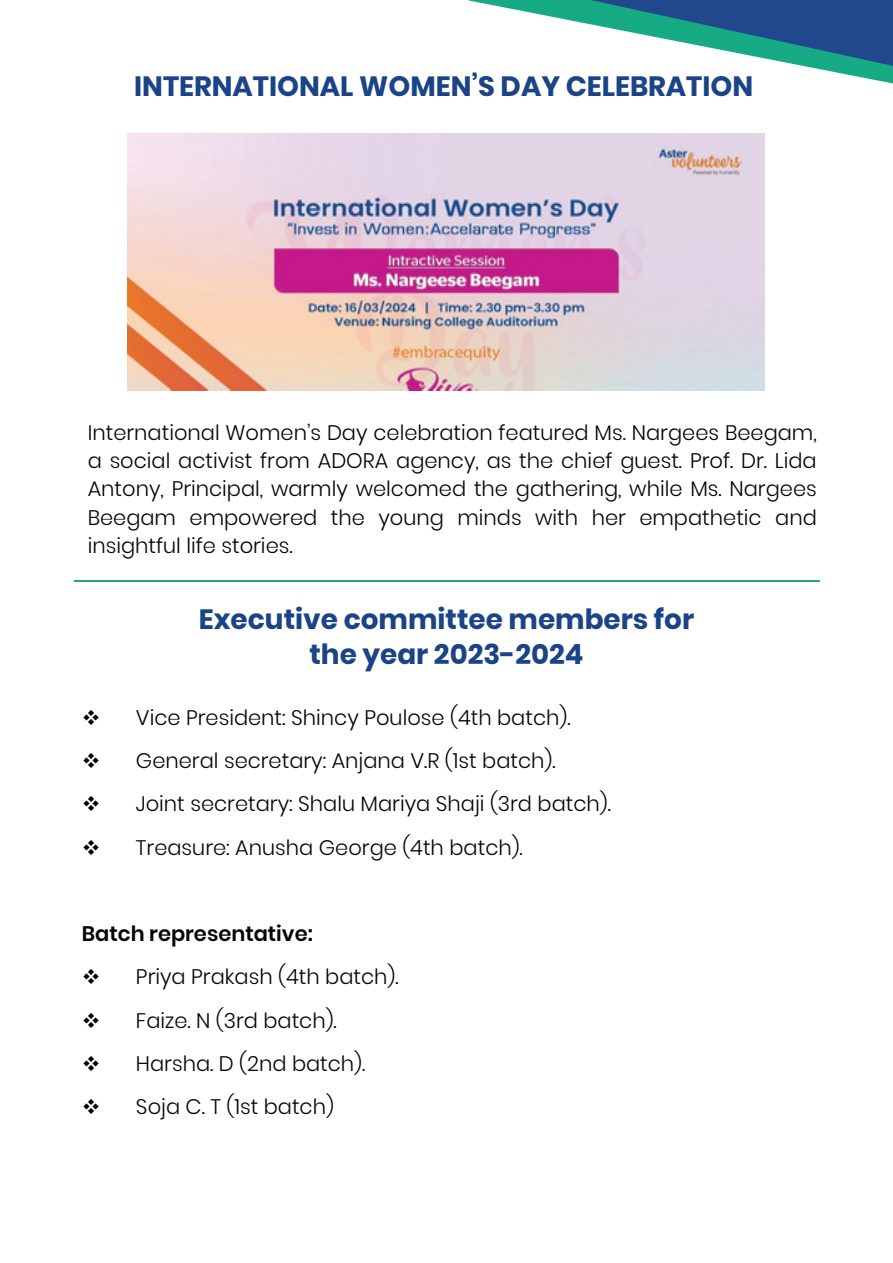
<style>
.page{position:relative;width:893px;height:1263px;background:#fff}
.page>*{position:absolute;margin:0;border:0;box-sizing:border-box;transform-origin:0 0}
.t1{font:700 27.9px/34.5px "Poppins";color:#1b4488;text-align:center}
.t2{font:300 21px/28.2px "Poppins";color:#050504;text-align:justify}
.t3{font:600 21px "Poppins";color:#050504}
</style>
<div class="page">
<img style="left:128px;top:134px;width:637px;height:256px">
<svg style="left:468px;top:0;width:425px;height:83px"></svg>
<hr style="left:74px;top:580px;width:745px;height:2px;background:#16aa85">
<h1 class="t1" style="left:134px;top:69px;width:621px">INTERNATIONAL WOMEN’S DAY CELEBRATION</h1>
<p class="t2" style="left:88px;top:419px;width:731px">International Women’s Day celebration featured Ms. Nargees Beegam, a social activist from ADORA agency, as the chief guest. Prof. Dr. Lida Antony, Principal, warmly welcomed the gathering, while Ms. Nargees Beegam empowered the young minds with her empathetic and insightful life stories.</p>
<h1 class="t1" style="left:199px;top:603px;width:497px">Executive committee members for the year 2023-2024</h1>
<p class="t2" style="left:82px;top:704px;width:490px">❖ Vice President: Shincy Poulose (4th batch).</p>
<p class="t2" style="left:82px;top:747px;width:475px">❖ General secretary: Anjana V.R (1st batch).</p>
<p class="t2" style="left:82px;top:790px;width:530px">❖ Joint secretary: Shalu Mariya Shaji (3rd batch).</p>
<p class="t2" style="left:82px;top:833px;width:442px">❖ Treasure: Anusha George (4th batch).</p>
<p class="t3" style="left:82px;top:921px;width:232px">Batch representative:</p>
<p class="t2" style="left:82px;top:963px;width:318px">❖ Priya Prakash (4th batch).</p>
<p class="t2" style="left:82px;top:1006px;width:256px">❖ Faize. N (3rd batch).</p>
<p class="t2" style="left:82px;top:1049px;width:285px">❖ Harsha. D (2nd batch).</p>
<p class="t2" style="left:82px;top:1092px;width:253px">❖ Soja C. T (1st batch)</p>
</div>
